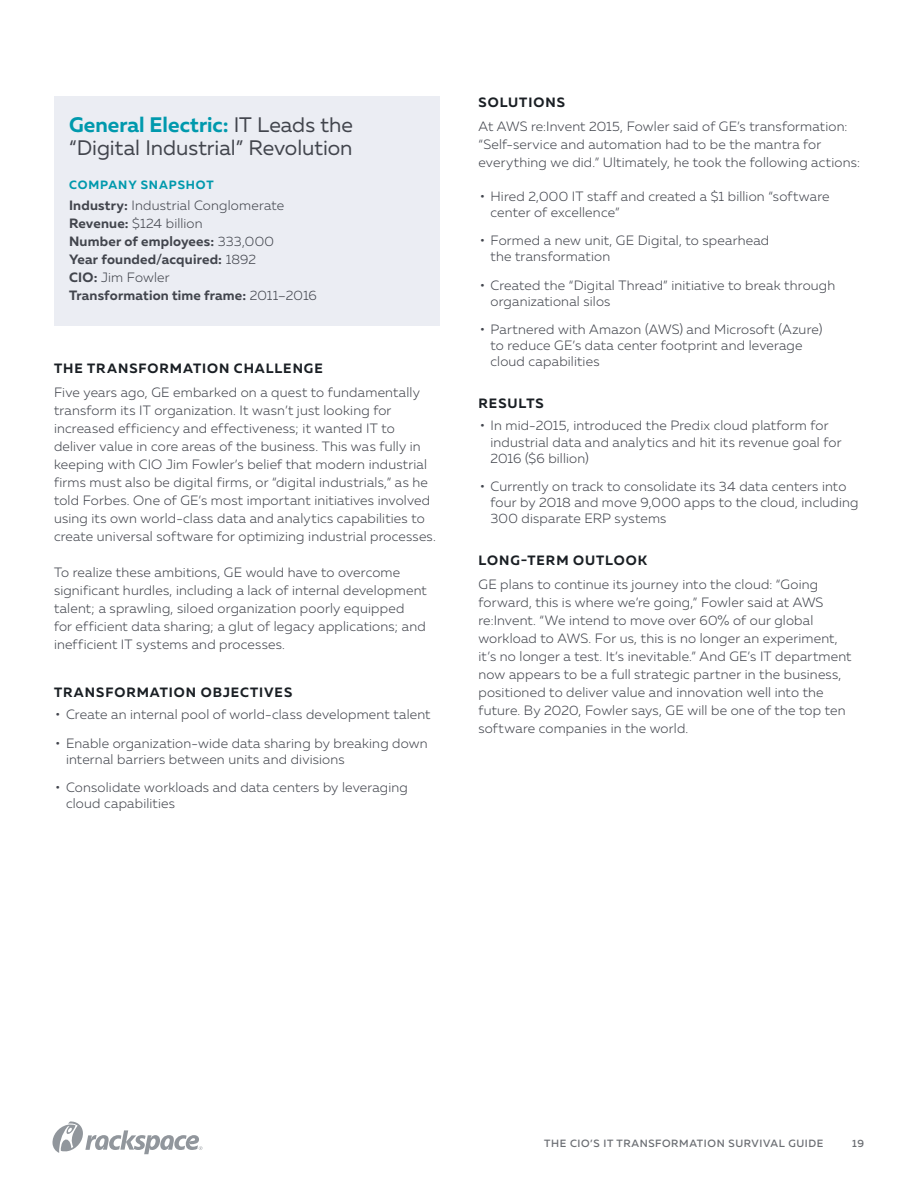
<style>
.page{position:relative;width:918px;height:1188px;background:#fff}
.page>*{position:absolute;margin:0;border:0;box-sizing:border-box;transform-origin:0 0}
.t1{font:21px/23.5px "Muller";color:#42454d}
.Paragraph{font:300 13.5px/18px "Muller";letter-spacing:.015em;color:#42454d}
.t2{font:700 13.5px/18px "Muller";letter-spacing:.015em;color:#42454d}
.Medium_Headline{font:700 13.5px "Muller";letter-spacing:.07em;color:#1a1f24}
.t3{font:700 12px "Muller";letter-spacing:.075em;color:#0099ad}
.t4{font:500 10.5px "Muller";letter-spacing:.06em;color:#6b6e73}
.s1{font-weight:700;color:#0099ad}
.s2{font-weight:300}
.s3{font-weight:500}
</style>
<div class="page">
<svg style="left:52px;top:1121px;width:151px;height:33px"></svg>
<div style="left:54px;top:96px;width:386px;height:230px;background:#ebedf3"></div>
<p class="t1" style="left:69px;top:113px;width:285px"><span class="s1">General Electric:</span> IT Leads the “Digital Industrial” Revolution</p>
<p class="t3" style="left:69px;top:178px;width:146px">COMPANY SNAPSHOT</p>
<p class="t2" style="left:69px;top:197px;width:249px">Industry: <span class="s2">Industrial Conglomerate<br></span>Revenue: <span class="s2">$124 billion<br></span>Number of employees: <span class="s2">333,000<br></span>Year founded/acquired: <span class="s2">1892<br></span>CIO: <span class="s2">Jim Fowler<br></span>Transformation time frame: <span class="s2">2011–2016</span></p>
<p class="Medium_Headline" style="left:54px;top:360px;width:270px">THE TRANSFORMATION CHALLENGE</p>
<p class="Paragraph" style="left:54px;top:384px;width:383px">Five years ago, GE embarked on a quest to fundamentally transform its IT organization. It wasn’t just looking for increased efficiency and effectiveness; it wanted IT to deliver value in core areas of the business. This was fully in keeping with CIO Jim Fowler’s belief that modern industrial firms must also be digital firms, or “digital industrials,” as he told Forbes. One of GE’s most important initiatives involved using its own world-class data and analytics capabilities to create universal software for optimizing industrial processes.</p>
<p class="Paragraph" style="left:54px;top:564px;width:374px">To realize these ambitions, GE would have to overcome significant hurdles, including a lack of internal development talent; a sprawling, siloed organization poorly equipped<br>for efficient data sharing; a glut of legacy applications; and inefficient IT systems and processes.</p>
<p class="Medium_Headline" style="left:54px;top:684px;width:240px">TRANSFORMATION OBJECTIVES</p>
<p class="Paragraph" style="left:56px;top:706px;width:377px"><span class="s3">•</span> Create an internal pool of world-class development talent</p>
<p class="Paragraph" style="left:66px;top:735px;width:363px;line-height:16.2px;text-indent:-10px"><span class="s3">•</span> Enable organization-wide data sharing by breaking down internal barriers between units and divisions</p>
<p class="Paragraph" style="left:66px;top:779px;width:343px;line-height:16.2px;text-indent:-10px"><span class="s3">•</span> Consolidate workloads and data centers by leveraging cloud capabilities</p>
<p class="Medium_Headline" style="left:479px;top:93px;width:88px">SOLUTIONS</p>
<p class="Paragraph" style="left:478px;top:117px;width:383px">At AWS re:Invent 2015, Fowler said of GE’s transformation: “Self-service and automation had to be the mantra for everything we did.” Ultimately, he took the following actions:</p>
<p class="Paragraph" style="left:490px;top:188px;width:341px;line-height:16.2px;text-indent:-10px"><span class="s3">•</span> Hired 2,000 IT staff and created a $1 billion “software center of excellence”</p>
<p class="Paragraph" style="left:490px;top:232px;width:280px;line-height:16.2px;text-indent:-10px"><span class="s3">•</span> Formed a new unit, GE Digital, to spearhead the transformation</p>
<p class="Paragraph" style="left:490px;top:277px;width:346px;line-height:16.2px;text-indent:-10px"><span class="s3">•</span> Created the “Digital Thread” initiative to break through organizational silos</p>
<p class="Paragraph" style="left:491px;top:321px;width:333px;line-height:16.2px;text-indent:-10px"><span class="s3">•</span> Partnered with Amazon (AWS) and Microsoft (Azure) to reduce GE’s data center footprint and leverage cloud capabilities</p>
<p class="Medium_Headline" style="left:479px;top:395px;width:67px">RESULTS</p>
<p class="Paragraph" style="left:491px;top:417px;width:353px;line-height:16.2px;text-indent:-10px"><span class="s3">•</span> In mid-2015, introduced the Predix cloud platform for industrial data and analytics and hit its revenue goal for<br>2016 ($6 billion)</p>
<p class="Paragraph" style="left:491px;top:478px;width:370px;line-height:16.2px;text-indent:-10px"><span class="s3">•</span> Currently on track to consolidate its 34 data centers into four by 2018 and move 9,000 apps to the cloud, including<br>300 disparate ERP systems</p>
<p class="Medium_Headline" style="left:479px;top:552px;width:170px">LONG-TERM OUTLOOK</p>
<p class="Paragraph" style="left:479px;top:575px;width:375px">GE plans to continue its journey into the cloud: “Going forward, this is where we’re going,” Fowler said at AWS re:Invent. “We intend to move over 60% of our global workload to AWS. For us, this is no longer an experiment, it’s no longer a test. It’s inevitable.” And GE’s IT department now appears to be a full strategic partner in the business, positioned to deliver value and innovation well into the future. By 2020, Fowler says, GE will be one of the top ten software companies in the world.</p>
<p class="t4" style="left:544px;top:1137px;width:281px">THE CIO’S IT TRANSFORMATION SURVIVAL GUIDE</p>
<p class="t4" style="left:852px;top:1137px;width:13px">19</p>
</div>
